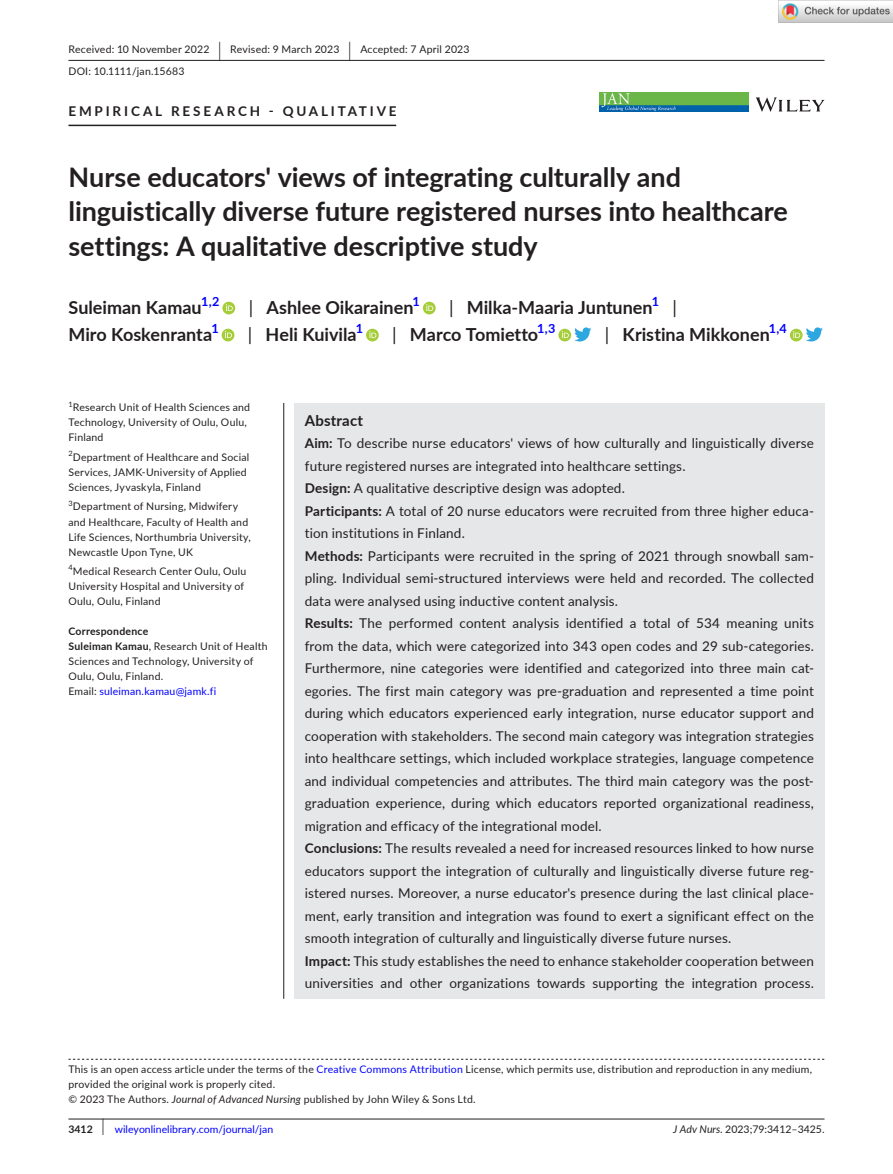
<style>
.page{position:relative;width:893px;height:1174px;background:#fff}
.page>*{position:absolute;margin:0;border:0;box-sizing:border-box;transform-origin:0 0}
.t1{font:700 27px/34.5px "Lato";letter-spacing:-.005em;color:#231f20}
.t2{font:700 18px "Lato";color:#231f20}
.t3{font:18px "Lato";color:#231f20}
.t4{font:700 15px "Lato";letter-spacing:.015em;color:#231f20}
.t5{font:13.5px/22.5px "Lato";letter-spacing:.01em;color:#231f20}
.t6{font:700 13.5px "Lato";letter-spacing:.21em;color:#231f20}
.t7{font:700 12.6px "Lato";color:#00f}
.t8{font:10.5px/15px "Lato";letter-spacing:.02em;color:#231f20}
.t9{font:10.5px "Lato";color:#00f}
.t10{font:10.5px "Lato";color:#231f20}
.s1{font-size:19.65px}
.s2{font-weight:400}
.s3{font-weight:700}
.s4{color:#00f}
.s5{font-style:italic}
.s6{font-weight:700;color:#231f20}
.s7{font-size:17.4px;color:#231f20}
</style>
<div class="page">
<hr style="left:68px;top:1118px;width:756px;height:1px;background:#231f20">
<svg style="left:756px;top:97px;width:68px;height:15px"></svg>
<img style="left:599px;top:92px;width:149px;height:20px">
<hr style="left:68px;top:60px;width:756px;height:1px;background:#231f20">
<hr style="left:68px;top:125px;width:328px;height:1px;background:#231f20">
<div style="left:222px;top:302px;width:13px;height:12px;background:#a5cd39;border-radius:50%"></div>
<svg style="left:226px;top:304px;width:7px;height:7px"></svg>
<div style="left:423px;top:302px;width:13px;height:12px;background:#a5cd39;border-radius:50%"></div>
<svg style="left:426px;top:304px;width:7px;height:7px"></svg>
<div style="left:222px;top:329px;width:12px;height:12px;background:#a5cd39;border-radius:50%"></div>
<svg style="left:225px;top:331px;width:7px;height:7px"></svg>
<svg style="left:366px;top:329px;width:13px;height:12px"></svg>
<svg style="left:369px;top:331px;width:7px;height:7px"></svg>
<svg style="left:558px;top:329px;width:13px;height:12px"></svg>
<svg style="left:562px;top:327px;width:29px;height:14px"></svg>
<div style="left:790px;top:329px;width:13px;height:12px;background:#a5cd39;border-radius:50%"></div>
<svg style="left:793px;top:331px;width:7px;height:7px"></svg>
<svg style="left:806px;top:327px;width:17px;height:14px"></svg>
<svg style="left:68px;top:1058px;width:756px;height:1px"></svg>
<div style="left:294px;top:403px;width:530px;height:595px;background:#e6e7e9"></div>
<hr style="left:283px;top:403px;width:1px;height:595px;background:#231f20">
<img style="left:779px;top:0;width:114px;height:23px">
<p class="t8" style="left:68px;top:38px;width:403px;line-height:21.8px">Received: 10 November 2022 <span class="s1">|</span> Revised: 9 March 2023 <span class="s1">|</span> Accepted: 7 April 2023<br>DOI: 10.1111/jan.15683</p>
<p class="t6" style="left:68px;top:101px;width:330px">EMPIRICAL RESEARCH - QUALITATIVE</p>
<h1 class="t1" style="left:68px;top:159px;width:721px">Nurse educators' views of integrating culturally and linguistically diverse future registered nurses into healthcare settings: A qualitative descriptive study</h1>
<h2 class="t2" style="left:68px;top:295px;width:135px">Suleiman Kamau</h2>
<p class="t7" style="left:201px;top:292px;width:20px">1,2</p>
<h2 class="t2" style="left:249px;top:295px;width:166px"><span class="s2">|</span> Ashlee Oikarainen</h2>
<p class="t7" style="left:413px;top:292px;width:9px">1</p>
<h2 class="t2" style="left:449px;top:295px;width:205px"><span class="s2">|</span> Milka-Maaria Juntunen</h2>
<p class="t7" style="left:652px;top:292px;width:9px">1</p>
<h2 class="t3" style="left:673px;top:295px;width:6px">|</h2>
<h2 class="t2" style="left:68px;top:322px;width:145px">Miro Koskenranta</h2>
<p class="t7" style="left:211px;top:319px;width:9px">1</p>
<h2 class="t2" style="left:248px;top:322px;width:110px"><span class="s2">|</span> Heli Kuivila</h2>
<p class="t7" style="left:356px;top:319px;width:9px">1</p>
<h2 class="t2" style="left:392px;top:322px;width:147px"><span class="s2">|</span> Marco Tomietto</h2>
<p class="t7" style="left:537px;top:319px;width:20px">1,3</p>
<h2 class="t2" style="left:605px;top:322px;width:166px"><span class="s2">|</span> Kristina Mikkonen</h2>
<p class="t7" style="left:769px;top:319px;width:19px">1,4</p>
<p class="t8" style="left:68px;top:400px;width:183px"><sup>1</sup>Research Unit of Health Sciences and<br>Technology, University of Oulu, Oulu,<br>Finland</p>
<p class="t8" style="left:68px;top:449px;width:182px"><sup>2</sup>Department of Healthcare and Social<br>Services, JAMK-University of Applied<br>Sciences, Jyvaskyla, Finland</p>
<p class="t8" style="left:68px;top:499px;width:184px"><sup>3</sup>Department of Nursing, Midwifery and Healthcare, Faculty of Health and Life Sciences, Northumbria University, Newcastle Upon Tyne, UK</p>
<p class="t8" style="left:68px;top:563px;width:179px"><sup>4</sup>Medical Research Center Oulu, Oulu<br>University Hospital and University of<br>Oulu, Oulu, Finland</p>
<p class="t8" style="left:68px;top:623px;width:201px"><span class="s3">Correspondence<br>Suleiman Kamau</span>, Research Unit of Health<br>Sciences and Technology, University of<br>Oulu, Oulu, Finland.<br>Email: <span class="s4">suleiman.kamau@jamk.fi</span></p>
<p class="t4" style="left:305px;top:409px;width:60px">Abstract</p>
<p class="t5" style="left:305px;top:431px;width:511px"><span class="s3">Aim:</span> To describe nurse educators' views of how culturally and linguistically diverse future registered nurses are integrated into healthcare settings.<br><span class="s3">Design:</span> A qualitative descriptive design was adopted.<br><span class="s3">Participants:</span> A total of 20 nurse educators were recruited from three higher educa&shy;tion institutions in Finland.<br><span class="s3">Methods:</span> Participants were recruited in the spring of 2021 through snowball sam&shy;pling. Individual semi-structured interviews were held and recorded. The collected data were analysed using inductive content analysis.<br><span class="s3">Results:</span> The performed content analysis identified a total of 534 meaning units from the data, which were categorized into 343 open codes and 29 sub-categories.<br>Furthermore, nine categories were identified and categorized into three main cat&shy;egories. The first main category was pre-graduation and represented a time point during which educators experienced early integration, nurse educator support and cooperation with stakeholders. The second main category was integration strategies into healthcare settings, which included workplace strategies, language competence and individual competencies and attributes. The third main category was the post&shy;graduation experience, during which educators reported organizational readiness, migration and efficacy of the integrational model.<br><span class="s3">Conclusions:</span> The results revealed a need for increased resources linked to how nurse educators support the integration of culturally and linguistically diverse future reg&shy;istered nurses. Moreover, a nurse educator's presence during the last clinical place&shy;ment, early transition and integration was found to exert a significant effect on the smooth integration of culturally and linguistically diverse future nurses.<br><span class="s3">Impact:</span> This study establishes the need to enhance stakeholder cooperation between universities and other organizations towards supporting the integration process.</p>
<p class="t8" style="left:68px;top:1061px;width:745px">This is an open access article under the terms of the <span class="s4">Creative Commons Attribution</span> License, which permits use, distribution and reproduction in any medium, provided the original work is properly cited.<br>© 2023 The Authors. <span class="s5">Journal of Advanced Nursing</span> published by John Wiley &amp; Sons Ltd.</p>
<p class="t9" style="left:68px;top:1121px;width:206px"><span class="s6">3412</span> <span class="s7">|</span> wileyonlinelibrary.com/journal/jan</p>
<p class="t10" style="left:673px;top:1121px;width:153px"><span class="s5">J Adv Nurs.</span> 2023;79:3412–3425.</p>
</div>
